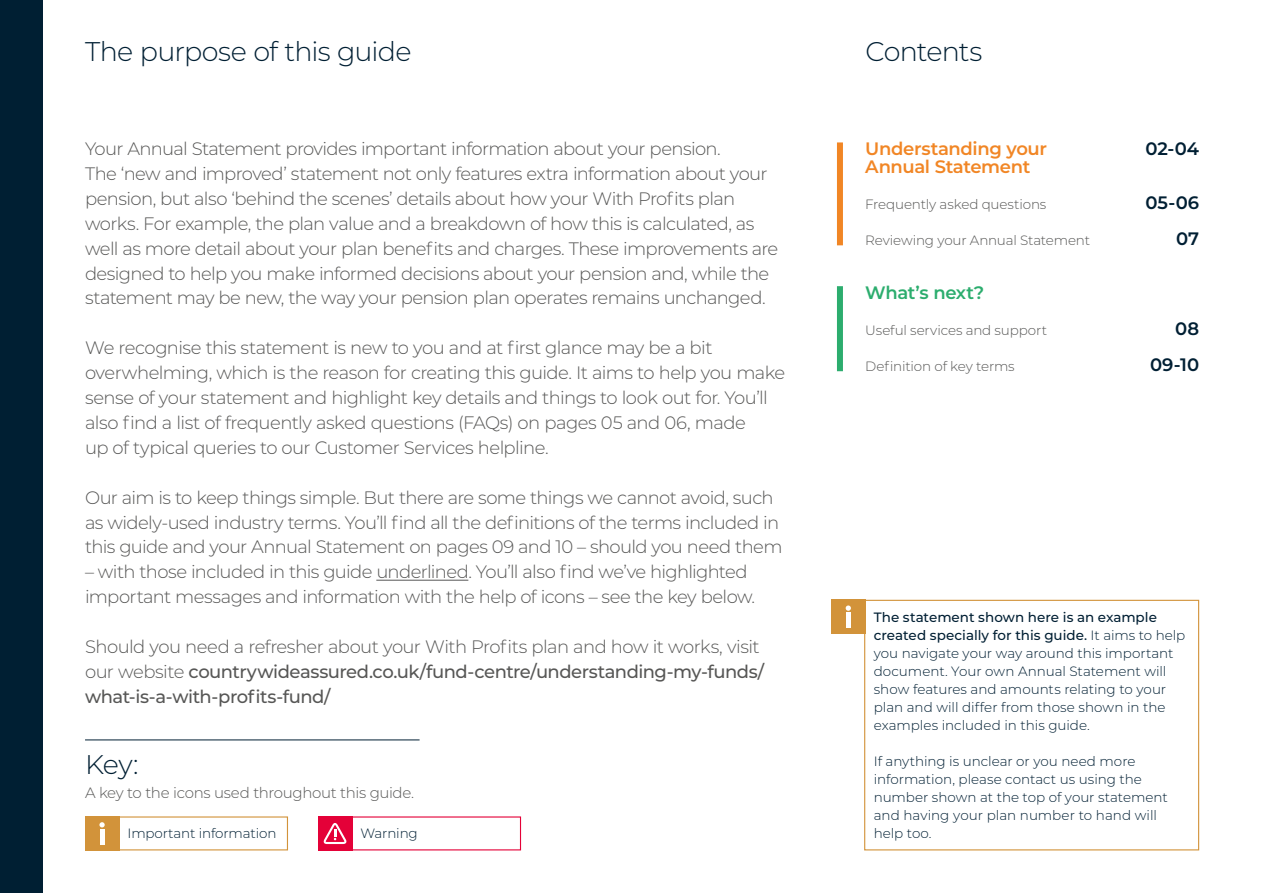
<style>
.page{position:relative;width:1263px;height:893px;background:#fff}
.page>*{position:absolute;margin:0;border:0;box-sizing:border-box;transform-origin:0 0}
.t1{font:300 27px "Montserrat";letter-spacing:-.03em;color:#001f33}
.t2{font:300 18px/24.9px "Montserrat";letter-spacing:-.035em;color:#575756}
.t3{font:500 18px/24.9px "Montserrat";letter-spacing:-.025em;color:#575756}
.t4{font:600 18px "Montserrat";letter-spacing:-.02em;color:#f18625}
.t5{font:600 18px "Montserrat";letter-spacing:-.005em;color:#001f33}
.t6{font:600 18px "Montserrat";letter-spacing:-.02em;color:#2cad6e}
.t7{font:300 15px "Montserrat";letter-spacing:-.02em;color:#575756}
.t8{font:300 13.5px/18px "Montserrat";letter-spacing:-.005em;color:#001f33}
.t9{font:300 13.5px "Montserrat";letter-spacing:-.01em;color:#575756}
.s1{font-weight:300}
.s2{font-weight:500}
</style>
<div class="page">
<div style="left:0;top:0;width:43px;height:893px;background:#001f33"></div>
<div style="left:837px;top:142px;width:6px;height:103px;background:#f18625"></div>
<div style="left:837px;top:286px;width:6px;height:85px;background:#2cad6e"></div>
<div style="left:864px;top:600px;width:335px;height:250px;border:1px solid #d2933a"></div>
<hr style="left:376px;top:580px;width:92px;height:1px;background:#575756">
<hr style="left:85px;top:739px;width:335px;height:1px;background:#001f33">
<div style="left:85px;top:816px;width:34px;height:34px;background:#d2933a"></div>
<hr style="left:100px;top:829px;width:4px;height:16px;background:#fff">
<svg style="left:99px;top:822px;width:6px;height:5px"></svg>
<div style="left:318px;top:816px;width:34px;height:34px;background:#e40138"></div>
<svg style="left:323px;top:823px;width:24px;height:21px"></svg>
<div style="left:831px;top:600px;width:34px;height:34px;background:#d2933a"></div>
<hr style="left:846px;top:612px;width:4px;height:16px;background:#fff">
<svg style="left:846px;top:605px;width:5px;height:6px"></svg>
<h1 class="t1" style="left:85px;top:34px;width:328px">The purpose of this guide</h1>
<h1 class="t1" style="left:865px;top:33px;width:119px">Contents</h1>
<p class="t2" style="left:85px;top:136px;width:695px">Your Annual Statement provides important information about your pension.<br>The ‘new and improved’ statement not only features extra information about your pension, but also ‘behind the scenes’ details about how your With Profits plan works. For example, the plan value and a breakdown of how this is calculated, as well as more detail about your plan benefits and charges. These improvements are designed to help you make informed decisions about your pension and, while the statement may be new, the way your pension plan operates remains unchanged.</p>
<p class="t2" style="left:85px;top:335px;width:702px">We recognise this statement is new to you and at first glance may be a bit overwhelming, which is the reason for creating this guide. It aims to help you make sense of your statement and highlight key details and things to look out for. You’ll also find a list of frequently asked questions (FAQs) on pages 05 and 06, made<br>up of typical queries to our Customer Services helpline.</p>
<p class="t2" style="left:85px;top:484px;width:699px">Our aim is to keep things simple. But there are some things we cannot avoid, such as widely-used industry terms. You’ll find all the definitions of the terms included in this guide and your Annual Statement on pages 09 and 10 – should you need them</p>
<p class="t2" style="left:85px;top:559px;width:672px">– with those included in this guide underlined. You’ll also find we’ve highlighted important messages and information with the help of icons – see the key below.</p>
<p class="t3" style="left:85px;top:633px;width:680px"><span class="s1">Should you need a refresher about your With Profits plan and how it works, visit our website</span> countrywideassured.co.uk/fund-centre/understanding-my-funds/ what-is-a-with-profits-fund/</p>
<h1 class="t1" style="left:85px;top:746px;width:55px">Key:</h1>
<p class="t7" style="left:85px;top:783px;width:331px">A key to the icons used throughout this guide.</p>
<p class="t8" style="left:128px;top:824px;width:150px">Important information</p>
<p class="t8" style="left:361px;top:824px;width:59px">Warning</p>
<p class="t4" style="left:865px;top:136px;width:183px">Understanding your</p>
<p class="t5" style="left:1145px;top:136px;width:55px">02-04</p>
<p class="t4" style="left:865px;top:154px;width:167px">Annual Statement</p>
<p class="t9" style="left:865px;top:195px;width:183px">Frequently asked questions</p>
<p class="t5" style="left:1145px;top:190px;width:55px">05-06</p>
<p class="t9" style="left:865px;top:231px;width:226px">Reviewing your Annual Statement</p>
<p class="t5" style="left:1176px;top:226px;width:24px">07</p>
<p class="t6" style="left:865px;top:280px;width:120px">What’s next?</p>
<p class="t9" style="left:865px;top:321px;width:183px">Useful services and support</p>
<p class="t5" style="left:1175px;top:316px;width:25px">08</p>
<p class="t9" style="left:865px;top:357px;width:151px">Definition of key terms</p>
<p class="t5" style="left:1150px;top:352px;width:50px">09-10</p>
<p class="t8" style="left:874px;top:607px;width:313px"><span class="s2">The statement shown here is an example created specially for this guide.</span> It aims to help you navigate your way around this important document. Your own Annual Statement will show features and amounts relating to your plan and will differ from those shown in the examples included in this guide.</p>
<p class="t8" style="left:874px;top:751px;width:295px">If anything is unclear or you need more information, please contact us using the number shown at the top of your statement and having your plan number to hand will help too.</p>
</div>
